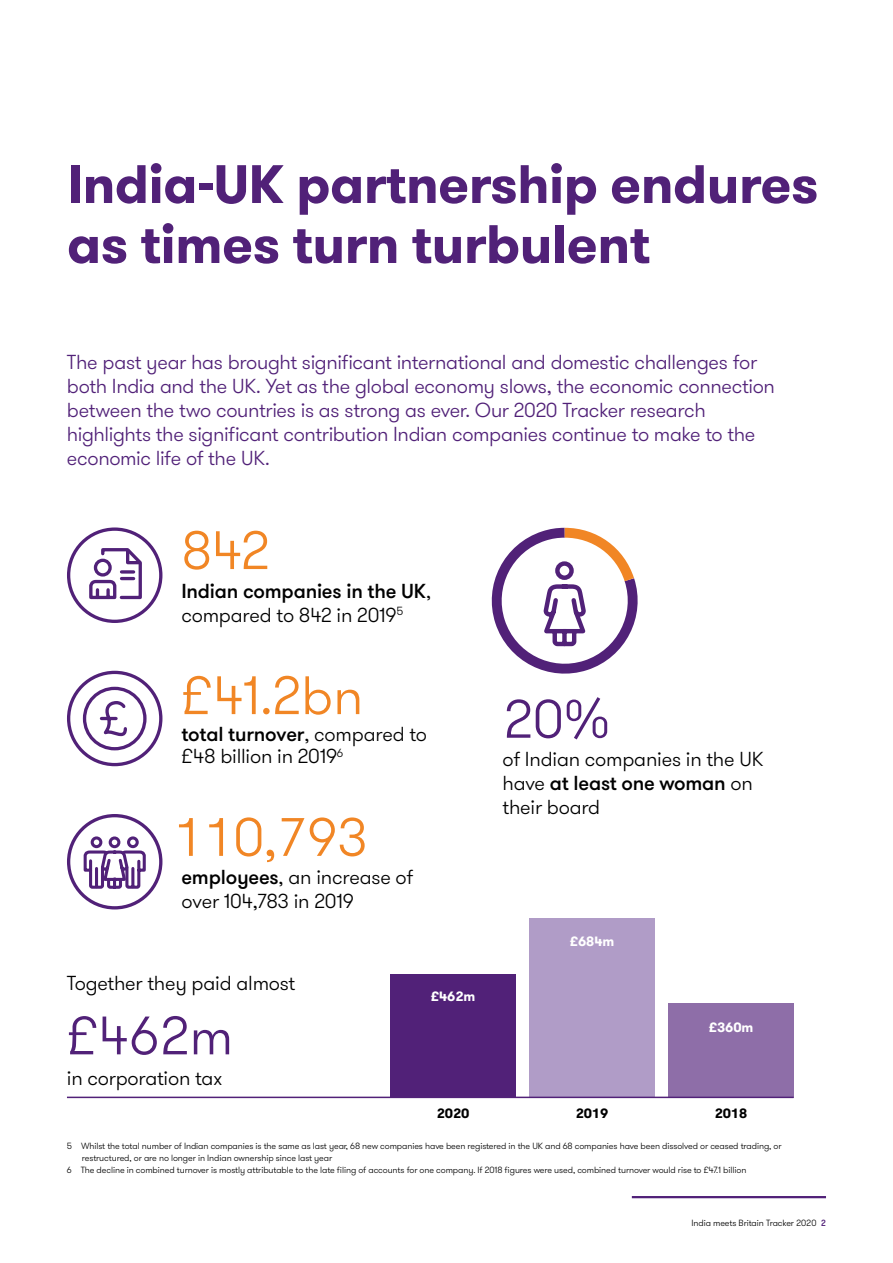
<style>
.page{position:relative;width:893px;height:1263px;background:#fff}
.page>*{position:absolute;margin:0;border:0;box-sizing:border-box;transform-origin:0 0}
.t1{font:700 54px/60px "GT Walsheim Pro";letter-spacing:-.01em;color:#512178}
.t2{font:300 54px "GT Walsheim Pro";letter-spacing:-.01em;color:#f18625}
.t3{font:300 54px "GT Walsheim Pro";letter-spacing:-.01em;color:#512178}
.t4{font:300 20.25px/24px "GT Walsheim Pro";letter-spacing:-.015em;color:#512178}
.t5{font:300 20.25px/24px "GT Walsheim Pro";letter-spacing:-.01em;color:#000}
.t6{font:500 20.25px/24.3px "GT Walsheim Pro";letter-spacing:-.01em;color:#000}
.t7{font:700 13.5px "GT Walsheim Pro";letter-spacing:-.01em;color:#fff}
.t8{font:700 13.5px "GT Walsheim Pro";letter-spacing:-.01em;color:#000}
.t9{font:300 9px "GT Walsheim Pro";letter-spacing:-.01em;color:#000}
.s1{font-weight:300}
.s2{font-weight:500}
.s3{font-weight:500;color:#512178}
</style>
<div class="page">
<hr style="left:632px;top:1196px;width:194px;height:2px;background:#512178">
<div style="left:668px;top:1004px;width:126px;height:94px;background:#8e6ea8"></div>
<div style="left:529px;top:919px;width:126px;height:179px;background:#b09cc7"></div>
<div style="left:390px;top:974px;width:126px;height:124px;background:#512178"></div>
<hr style="left:67px;top:1096px;width:727px;height:2px;background:#512178">
<svg style="left:67px;top:527px;width:95px;height:96px"></svg>
<div style="left:67px;top:814px;width:95px;height:95px;border:3px solid #512178;border-radius:50%"></div>
<svg style="left:83px;top:836px;width:63px;height:53px"></svg>
<svg style="left:67px;top:671px;width:95px;height:95px"></svg>
<svg style="left:491px;top:527px;width:147px;height:147px"></svg>
<h1 class="t1" style="left:67px;top:155px;width:753px">India-UK partnership endures as times turn turbulent</h1>
<p class="t4" style="left:67px;top:350px;width:709px">The past year has brought significant international and domestic challenges for both India and the UK. Yet as the global economy slows, the economic connection between the two countries is as strong as ever. Our 2020 Tracker research highlights the significant contribution Indian companies continue to make to the economic life of the UK.</p>
<h1 class="t2" style="left:181px;top:516px;width:90px">842</h1>
<h2 class="t6" style="left:181px;top:579px;width:251px">Indian companies in the UK<span class="s1">, compared to 842 in 2019</span><sup>5</sup></h2>
<h1 class="t2" style="left:181px;top:661px;width:183px">£41.2bn</h1>
<h2 class="t5" style="left:181px;top:723px;width:247px;line-height:22.5px"><span class="s2">total turnover</span>, compared to £48 billion in 2019<sup>6</sup></h2>
<h1 class="t2" style="left:173px;top:803px;width:196px">110,793</h1>
<h2 class="t5" style="left:181px;top:865px;width:233px"><span class="s2">employees</span>, an increase of over 104,783 in 2019</h2>
<h2 class="t5" style="left:67px;top:971px;width:230px">Together they paid almost</h2>
<h1 class="t3" style="left:67px;top:1002px;width:168px">£462m</h1>
<h2 class="t5" style="left:67px;top:1067px;width:157px">in corporation tax</h2>
<h3 class="t7" style="left:431px;top:988px;width:46px">£462m</h3>
<h1 class="t3" style="left:503px;top:685px;width:110px">20%</h1>
<h2 class="t5" style="left:503px;top:747px;width:262px">of Indian companies in the UK have <span class="s2">at least one woman</span> on their board</h2>
<h3 class="t7" style="left:570px;top:932px;width:46px">£684m</h3>
<h3 class="t7" style="left:709px;top:1018px;width:46px">£360m</h3>
<h3 class="t8" style="left:437px;top:1104px;width:34px">2020</h3>
<h3 class="t8" style="left:576px;top:1104px;width:34px">2019</h3>
<h3 class="t8" style="left:715px;top:1104px;width:34px">2018</h3>
<p class="t9" style="left:67px;top:1140px;width:716px">5 Whilst the total number of Indian companies is the same as last year, 68 new companies have been registered in the UK and 68 companies have been dissolved or ceased trading, or</p>
<p class="t9" style="left:82px;top:1152px;width:252px">restructured, or are no longer in Indian ownership since last year</p>
<p class="t9" style="left:67px;top:1164px;width:681px">6 The decline in combined turnover is mostly attributable to the late filing of accounts for one company. If 2018 figures were used, combined turnover would rise to £47.1 billion</p>
<p class="t9" style="left:691px;top:1217px;width:136px">India meets Britain Tracker 2020 <span class="s3">2</span></p>
</div>
